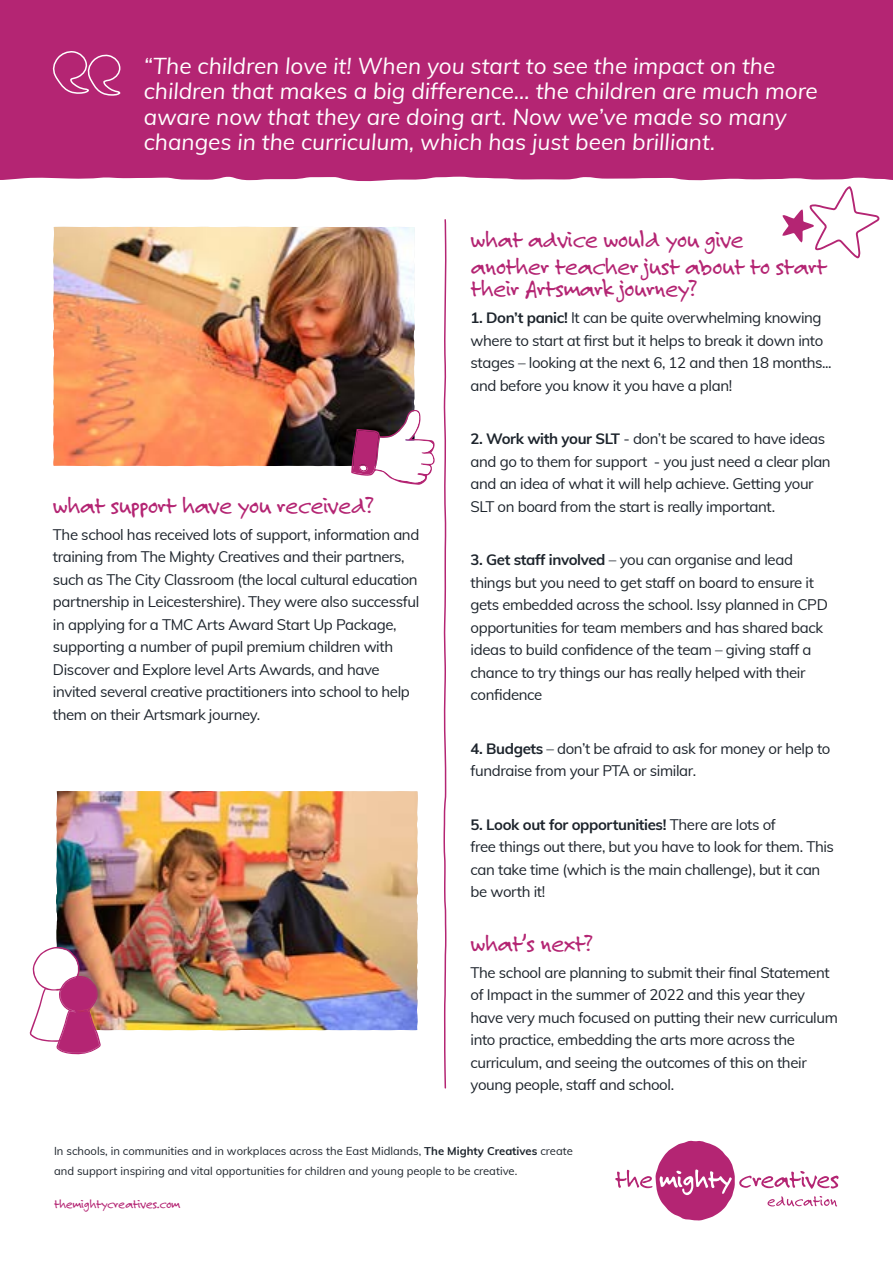
<style>
.page{position:relative;width:893px;height:1263px;background:#fff}
.page>*{position:absolute;margin:0;border:0;box-sizing:border-box;transform-origin:0 0}
.t1{font:25.5px/26.7px "Felt Tip Roman";letter-spacing:-.025em;color:#b42573}
.t2{font:italic 22.5px/25.5px "Muli";color:#fff}
.t3{font:15px/22.5px "Muli";letter-spacing:-.025em;color:#1d242c}
.t4{font:13.5px "Felt Tip Roman";letter-spacing:-.025em;color:#b42573}
.t5{font:11.25px/19.5px "Muli";color:#1d242c}
.s1{font-weight:700}
</style>
<div class="page">
<div style="left:0;top:0;width:893px;height:182px;background:#b42573"></div>
<svg style="left:615px;top:1141px;width:223px;height:79px"></svg>
<svg style="left:50px;top:51px;width:71px;height:46px;background:#bd4084"></svg>
<svg style="left:443px;top:219px;width:4px;height:870px"></svg>
<img style="left:237px;top:227px;width:178px;height:239px">
<img style="left:53px;top:227px;width:184px;height:239px">
<img style="left:240px;top:791px;width:178px;height:239px">
<img style="left:56px;top:791px;width:184px;height:239px">
<img style="left:30px;top:946px;width:71px;height:109px">
<svg style="left:351px;top:409px;width:84px;height:76px"></svg>
<svg style="left:782px;top:180px;width:99px;height:79px"></svg>
<h2 class="t2" style="left:144px;top:52px;width:676px">“The children love it! When you start to see the impact on the children that makes a big difference… the children are much more aware now that they are doing art. Now we’ve made so many changes in the curriculum, which has just been brilliant.</h2>
<h1 class="t1" style="left:53px;top:492px;width:322px">what support have you received?</h1>
<p class="t3" style="left:53px;top:522px;width:368px">The school has received lots of support, information and training from The Mighty Creatives and their partners, such as The City Classroom (the local cultural education partnership in Leicestershire). They were also successful in applying for a TMC Arts Award Start Up Package, supporting a number of pupil premium children with Discover and Explore level Arts Awards, and have invited several creative practitioners into school to help them on their Artsmark journey.</p>
<h1 class="t1" style="left:470px;top:226px;width:358px">what advice would you give another teacher just about to start</h1>
<h1 class="t1" style="left:470px;top:275px;width:228px">their Artsmark journey?</h1>
<p class="t3" style="left:470px;top:306px;width:363px"><span class="s1">1. Don’t panic!</span> It can be quite overwhelming knowing where to start at first but it helps to break it down into stages – looking at the next 6, 12 and then 18 months... and before you know it you have a plan!</p>
<p class="t3" style="left:470px;top:427px;width:362px"><span class="s1">2. Work with your SLT</span> - don’t be scared to have ideas and go to them for support - you just need a clear plan and an idea of what it will help achieve. Getting your SLT on board from the start is really important.</p>
<p class="t3" style="left:470px;top:548px;width:359px"><span class="s1">3. Get staff involved</span> – you can organise and lead things but you need to get staff on board to ensure it gets embedded across the school. Issy planned in CPD opportunities for team members and has shared back ideas to build confidence of the team – giving staff a chance to try things our has really helped with their confidence</p>
<p class="t3" style="left:470px;top:736px;width:361px"><span class="s1">4. Budgets</span> – don’t be afraid to ask for money or help to fundraise from your PTA or similar.</p>
<p class="t3" style="left:470px;top:812px;width:365px"><span class="s1">5. Look out for opportunities!</span> There are lots of<br>free things out there, but you have to look for them. This can take time (which is the main challenge), but it can be worth it!</p>
<h1 class="t1" style="left:470px;top:929px;width:124px">what’s next?</h1>
<p class="t3" style="left:470px;top:960px;width:369px">The school are planning to submit their final Statement of Impact in the summer of 2022 and this year they have very much focused on putting their new curriculum into practice, embedding the arts more across the curriculum, and seeing the outcomes of this on their young people, staff and school.</p>
<p class="t5" style="left:54px;top:1141px;width:520px">In schools, in communities and in workplaces across the East Midlands, <span class="s1">The Mighty Creatives</span> create and support inspiring and vital opportunities for children and young people to be creative.</p>
<p class="t4" style="left:54px;top:1195px;width:128px">themightycreatives.com</p>
</div>
